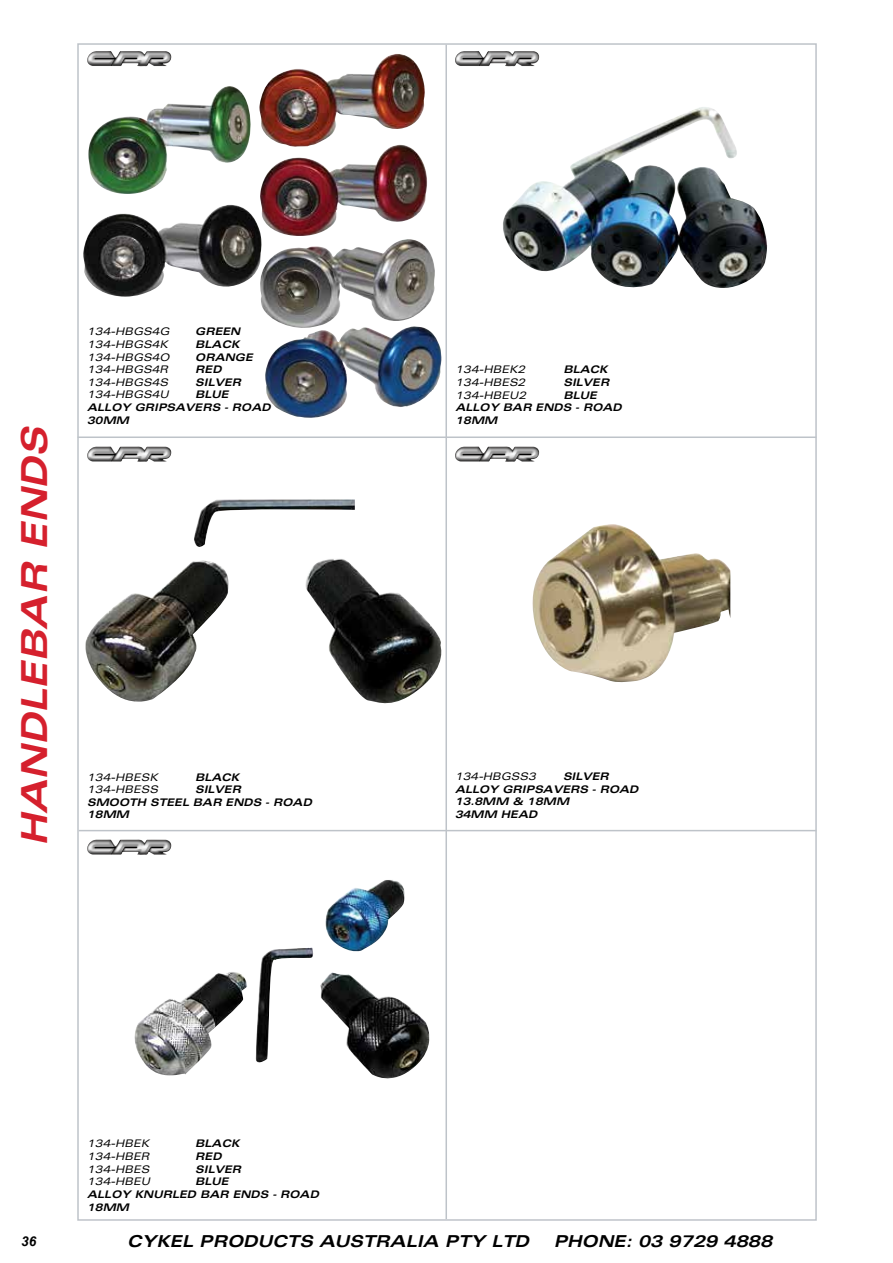
<style>
.page{position:relative;width:893px;height:1263px;background:#fff}
.page>*{position:absolute;margin:0;border:0;box-sizing:border-box;transform-origin:0 0}
.t1{font:italic 700 expanded 36px "Univers";color:#d5202d}
.t2{font:italic 700 expanded 16.5px "Univers";color:#000}
.t3{font:italic 700 13.5px "Arial";color:#000}
.t4{font:italic 700 expanded 10.5px/12.6px "Univers";color:#000}
.t5{font:italic expanded 10.5px "Univers";color:#000}
</style>
<div class="page">
<hr style="left:78px;top:436px;width:738px;height:2px;background:#bec3c9">
<hr style="left:79px;top:830px;width:737px;height:1px;background:#bec3c9">
<hr style="left:445px;top:45px;width:2px;height:1174px;background:#bec3c9">
<img style="left:87px;top:839px;width:84px;height:16px">
<img style="left:455px;top:446px;width:84px;height:16px">
<img style="left:87px;top:446px;width:84px;height:16px">
<img style="left:455px;top:51px;width:84px;height:15px">
<img style="left:87px;top:51px;width:84px;height:15px">
<img style="left:134px;top:880px;width:295px;height:199px">
<img style="left:86px;top:499px;width:356px;height:205px">
<img style="left:503px;top:107px;width:264px;height:181px">
<img style="left:532px;top:524px;width:198px;height:159px">
<img style="left:88px;top:86px;width:163px;height:108px">
<img style="left:83px;top:205px;width:179px;height:92px">
<img style="left:259px;top:54px;width:166px;height:91px">
<img style="left:260px;top:145px;width:167px;height:91px">
<img style="left:254px;top:239px;width:181px;height:87px">
<img style="left:265px;top:326px;width:177px;height:92px">
<h1 class="t1" style="left:14px;top:846px;width:422px;rotate:-90deg">HANDLEBAR ENDS</h1>
<p class="t5" style="left:87px;top:325px;width:84px">134-HBGS4G</p>
<p class="t4" style="left:195px;top:325px;width:47px">GREEN</p>
<p class="t5" style="left:87px;top:338px;width:82px">134-HBGS4K</p>
<p class="t4" style="left:195px;top:338px;width:46px">BLACK</p>
<p class="t5" style="left:87px;top:351px;width:84px">134-HBGS4O</p>
<p class="t4" style="left:195px;top:351px;width:59px">ORANGE</p>
<p class="t5" style="left:87px;top:363px;width:82px">134-HBGS4R</p>
<p class="t4" style="left:195px;top:363px;width:28px">RED</p>
<p class="t5" style="left:87px;top:376px;width:82px">134-HBGS4S</p>
<p class="t4" style="left:195px;top:376px;width:47px">SILVER</p>
<p class="t5" style="left:87px;top:388px;width:83px">134-HBGS4U</p>
<p class="t4" style="left:87px;top:388px;width:185px;text-indent:108px">BLUE<br>ALLOY GRIPSAVERS - ROAD<br>30MM</p>
<p class="t5" style="left:87px;top:771px;width:72px">134-HBESK</p>
<p class="t4" style="left:195px;top:771px;width:46px">BLACK</p>
<p class="t5" style="left:87px;top:783px;width:72px">134-HBESS</p>
<p class="t4" style="left:87px;top:783px;width:226px;text-indent:108px">SILVER<br>SMOOTH STEEL BAR ENDS - ROAD<br>18MM</p>
<p class="t5" style="left:87px;top:1137px;width:64px">134-HBEK</p>
<p class="t4" style="left:195px;top:1137px;width:46px">BLACK</p>
<p class="t5" style="left:87px;top:1150px;width:64px">134-HBER</p>
<p class="t4" style="left:195px;top:1150px;width:28px">RED</p>
<p class="t5" style="left:87px;top:1163px;width:64px">134-HBES</p>
<p class="t4" style="left:195px;top:1163px;width:47px">SILVER</p>
<p class="t5" style="left:87px;top:1175px;width:64px">134-HBEU</p>
<p class="t4" style="left:87px;top:1175px;width:233px;text-indent:108px">BLUE<br>ALLOY KNURLED BAR ENDS - ROAD<br>18MM</p>
<p class="t5" style="left:455px;top:363px;width:71px">134-HBEK2</p>
<p class="t4" style="left:563px;top:363px;width:46px">BLACK</p>
<p class="t5" style="left:455px;top:376px;width:71px">134-HBES2</p>
<p class="t4" style="left:563px;top:376px;width:47px">SILVER</p>
<p class="t5" style="left:455px;top:389px;width:72px">134-HBEU2</p>
<p class="t4" style="left:455px;top:388px;width:168px;text-indent:108px">BLUE<br>ALLOY BAR ENDS - ROAD<br>18MM</p>
<p class="t4" style="left:455px;top:770px;width:185px;text-indent:108px">SILVER<br>ALLOY GRIPSAVERS - ROAD<br>13.8MM &amp; 18MM<br>34MM HEAD</p>
<p class="t5" style="left:455px;top:770px;width:82px">134-HBGSS3</p>
<p class="t3" style="left:21px;top:1232px;width:17px">36</p>
<h2 class="t2" style="left:127px;top:1232px;width:404px">CYKEL PRODUCTS AUSTRALIA PTY LTD</h2>
<h2 class="t2" style="left:554px;top:1232px;width:220px">PHONE: 03 9729 4888</h2>
</div>
